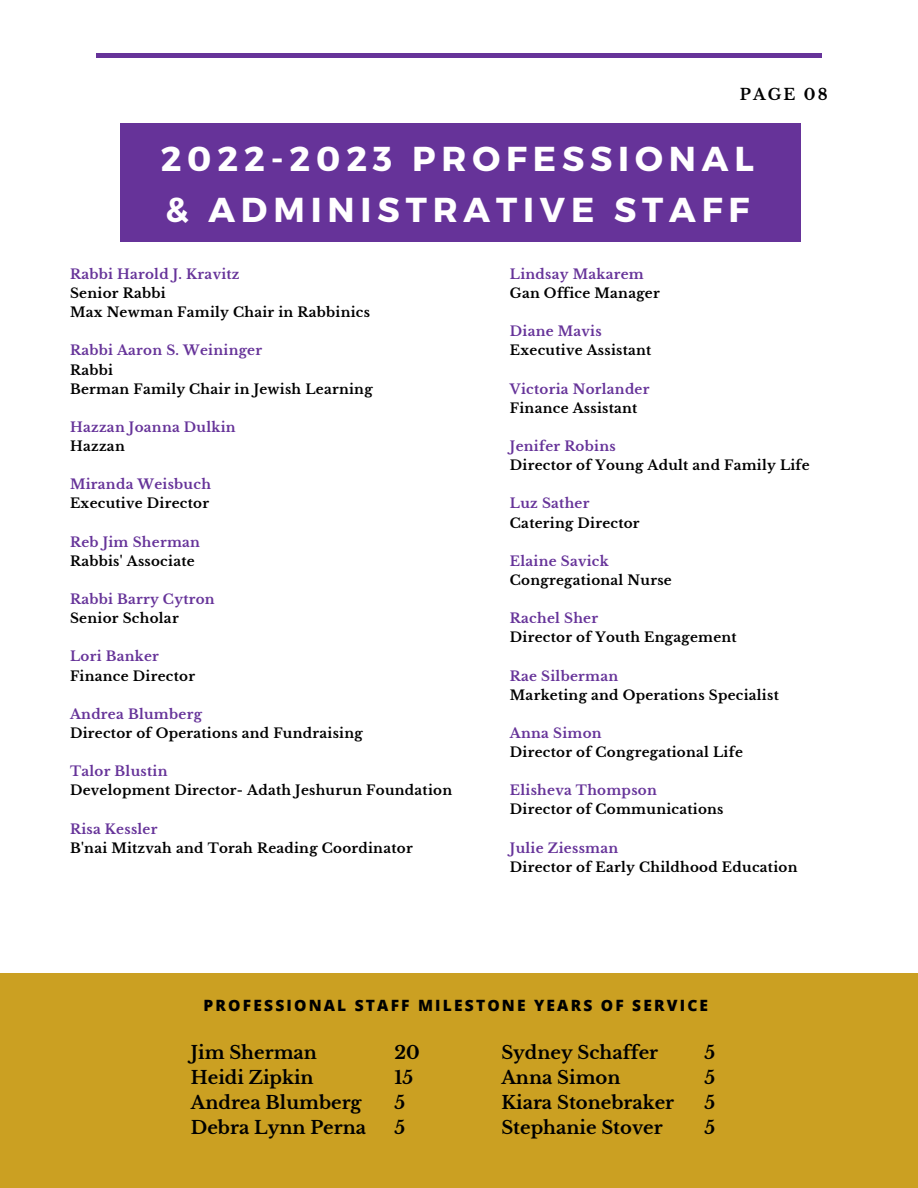
<style>
.page{position:relative;width:918px;height:1188px;background:#fff}
.page>*{position:absolute;margin:0;border:0;box-sizing:border-box;transform-origin:0 0}
.t1{font:700 34.65px "Montserrat";letter-spacing:.17em;color:#fff}
.t2{font:700 18px "Libre Baskerville";color:#000}
.t3{font:800 15.6px "Open Sans";letter-spacing:.14em;color:#000}
.t4{font:700 15.6px "Libre Baskerville";letter-spacing:.14em;color:#000}
.t5{font:700 13.5px "Libre Baskerville";letter-spacing:.02em;color:#000}
.t6{font:700 13.5px "Libre Baskerville";letter-spacing:.02em;color:#639}
</style>
<div class="page">
<div style="left:96px;top:53px;width:726px;height:5px;background:#639"></div>
<div style="left:121px;top:124px;width:680px;height:118px;background:#639"></div>
<div style="left:0;top:973px;width:918px;height:215px;background:#cba022"></div>
<p class="t4" style="left:740px;top:85px;width:90px">PAGE 08</p>
<p class="t1" style="left:161px;top:136px;width:595px">2022-2023 PROFESSIONAL</p>
<p class="t1" style="left:165px;top:188px;width:586px">&amp; ADMINISTRATIVE STAFF</p>
<p class="t6" style="left:70px;top:266px;width:171px">Rabbi Harold J. Kravitz</p>
<p class="t5" style="left:70px;top:285px;width:97px">Senior Rabbi</p>
<p class="t5" style="left:70px;top:304px;width:302px">Max Newman Family Chair in Rabbinics</p>
<p class="t6" style="left:70px;top:342px;width:194px">Rabbi Aaron S. Weininger</p>
<p class="t5" style="left:70px;top:362px;width:44px">Rabbi</p>
<p class="t5" style="left:70px;top:381px;width:304px">Berman Family Chair in Jewish Learning</p>
<p class="t6" style="left:70px;top:419px;width:167px">Hazzan Joanna Dulkin</p>
<p class="t5" style="left:70px;top:438px;width:56px">Hazzan</p>
<p class="t6" style="left:70px;top:476px;width:142px">Miranda Weisbuch</p>
<p class="t5" style="left:70px;top:495px;width:140px">Executive Director</p>
<p class="t6" style="left:70px;top:534px;width:131px">Reb Jim Sherman</p>
<p class="t5" style="left:70px;top:553px;width:126px">Rabbis' Associate</p>
<p class="t6" style="left:70px;top:591px;width:146px">Rabbi Barry Cytron</p>
<p class="t5" style="left:70px;top:610px;width:110px">Senior Scholar</p>
<p class="t6" style="left:70px;top:648px;width:90px">Lori Banker</p>
<p class="t5" style="left:70px;top:668px;width:127px">Finance Director</p>
<p class="t6" style="left:70px;top:706px;width:133px">Andrea Blumberg</p>
<p class="t5" style="left:70px;top:725px;width:294px">Director of Operations and Fundraising</p>
<p class="t6" style="left:70px;top:763px;width:99px">Talor Blustin</p>
<p class="t5" style="left:70px;top:782px;width:384px">Development Director- Adath Jeshurun Foundation</p>
<p class="t6" style="left:70px;top:821px;width:89px">Risa Kessler</p>
<p class="t5" style="left:70px;top:840px;width:344px">B'nai Mitzvah and Torah Reading Coordinator</p>
<p class="t6" style="left:510px;top:266px;width:135px">Lindsay Makarem</p>
<p class="t5" style="left:510px;top:285px;width:151px">Gan Office Manager</p>
<p class="t6" style="left:510px;top:323px;width:93px">Diane Mavis</p>
<p class="t5" style="left:510px;top:342px;width:143px">Executive Assistant</p>
<p class="t6" style="left:510px;top:381px;width:141px">Victoria Norlander</p>
<p class="t5" style="left:510px;top:400px;width:129px">Finance Assistant</p>
<p class="t6" style="left:510px;top:438px;width:107px">Jenifer Robins</p>
<p class="t5" style="left:510px;top:457px;width:301px">Director of Young Adult and Family Life</p>
<p class="t6" style="left:510px;top:495px;width:81px">Luz Sather</p>
<p class="t5" style="left:510px;top:515px;width:131px">Catering Director</p>
<p class="t6" style="left:510px;top:553px;width:100px">Elaine Savick</p>
<p class="t5" style="left:510px;top:572px;width:163px">Congregational Nurse</p>
<p class="t6" style="left:510px;top:610px;width:90px">Rachel Sher</p>
<p class="t5" style="left:510px;top:629px;width:228px">Director of Youth Engagement</p>
<p class="t6" style="left:510px;top:668px;width:110px">Rae Silberman</p>
<p class="t5" style="left:510px;top:687px;width:270px">Marketing and Operations Specialist</p>
<p class="t6" style="left:510px;top:725px;width:93px">Anna Simon</p>
<p class="t5" style="left:510px;top:744px;width:234px">Director of Congregational Life</p>
<p class="t6" style="left:510px;top:782px;width:148px">Elisheva Thompson</p>
<p class="t5" style="left:510px;top:801px;width:215px">Director of Communications</p>
<p class="t6" style="left:510px;top:840px;width:110px">Julie Ziessman</p>
<p class="t5" style="left:510px;top:859px;width:289px">Director of Early Childhood Education</p>
<p class="t3" style="left:204px;top:994px;width:506px">PROFESSIONAL STAFF MILESTONE YEARS OF SERVICE</p>
<p class="t2" style="left:191px;top:1042px;width:128px">Jim Sherman</p>
<p class="t2" style="left:191px;top:1067px;width:124px">Heidi Zipkin</p>
<p class="t2" style="left:191px;top:1091px;width:172px">Andrea Blumberg</p>
<p class="t2" style="left:191px;top:1116px;width:177px">Debra Lynn Perna</p>
<p class="t2" style="left:501px;top:1042px;width:158px">Sydney Schaffer</p>
<p class="t2" style="left:501px;top:1067px;width:121px">Anna Simon</p>
<p class="t2" style="left:501px;top:1091px;width:174px">Kiara Stonebraker</p>
<p class="t2" style="left:501px;top:1116px;width:163px">Stephanie Stover</p>
<p class="t2" style="left:704px;top:1042px;width:12px">5</p>
<p class="t2" style="left:704px;top:1067px;width:12px">5</p>
<p class="t2" style="left:704px;top:1091px;width:12px">5</p>
<p class="t2" style="left:704px;top:1116px;width:12px">5</p>
<p class="t2" style="left:395px;top:1042px;width:27px">20</p>
<p class="t2" style="left:395px;top:1067px;width:20px">15</p>
<p class="t2" style="left:395px;top:1091px;width:12px">5</p>
<p class="t2" style="left:395px;top:1116px;width:12px">5</p>
</div>
